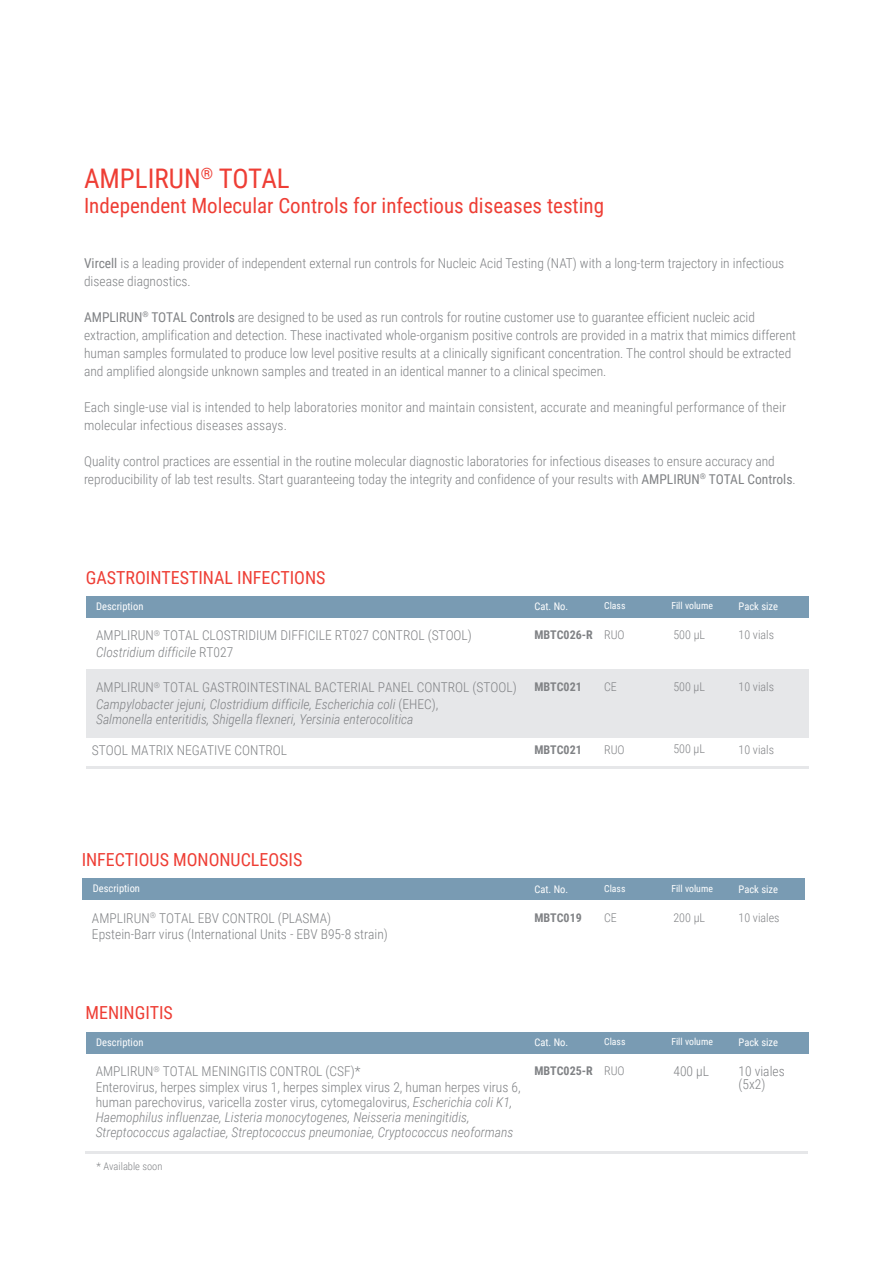
<style>
.page{position:relative;width:893px;height:1263px;background:#fff}
.page>*{position:absolute;margin:0;border:0;box-sizing:border-box;transform-origin:0 0}
.t1{font:27px "Roboto Condensed";color:#ee3e35}
.t2{font:21px "Roboto Condensed";color:#ee3e35}
.t3{font:18px "Roboto Condensed";color:#ee3e35}
.t4{font:300 13.5px/18px "Roboto Condensed";color:#808285}
.t5{font:italic 300 13.5px/15px "Roboto Condensed";color:#808285}
.t6{font:300 12px "Roboto Condensed";color:#808285}
.t7{font:700 12px "Roboto Condensed";color:#808285}
.t8{font:10.5px "Roboto Condensed";color:#fff}
.t9{font:300 10.5px "Roboto Condensed";color:#808285}
.t10{font:9.75px "Roboto Condensed";color:#fff}
.s1{font-weight:400}
.s2{font-style:normal}
.s3{font-style:italic}
</style>
<div class="page">
<div style="left:86px;top:670px;width:722px;height:68px;background:#e6e7e9"></div>
<div style="left:86px;top:596px;width:722px;height:21px;background:#799bb3"></div>
<hr style="left:86px;top:767px;width:722px;height:2px;background:#e6e7e9">
<hr style="left:86px;top:1152px;width:722px;height:2px;background:#e6e7e9">
<div style="left:83px;top:879px;width:722px;height:21px;background:#799bb3"></div>
<div style="left:86px;top:1032px;width:722px;height:21px;background:#799bb3"></div>
<h1 class="t1" style="left:84px;top:159px;width:207px">AMPLIRUN<sup>®</sup> TOTAL</h1>
<h2 class="t2" style="left:84px;top:191px;width:522px">Independent Molecular Controls for infectious diseases testing</h2>
<p class="t4" style="left:84px;top:253px;width:702px"><span class="s1">Vircell</span> is a leading provider of independent external run controls for Nucleic Acid Testing (NAT) with a long-term trajectory in infectious disease diagnostics.</p>
<p class="t4" style="left:84px;top:307px;width:714px"><span class="s1">AMPLIRUN</span><sup>®</sup> <span class="s1">TOTAL Controls</span> are designed to be used as run controls for routine customer use to guarantee efficient nucleic acid extraction, amplification and detection. These inactivated whole-organism positive controls are provided in a matrix that mimics different human samples formulated to produce low level positive results at a clinically significant concentration. The control should be extracted and amplified alongside unknown samples and treated in an identical manner to a clinical specimen.</p>
<p class="t4" style="left:84px;top:397px;width:704px">Each single-use vial is intended to help laboratories monitor and maintain consistent, accurate and meaningful performance of their molecular infectious diseases assays.</p>
<p class="t4" style="left:84px;top:451px;width:713px">Quality control practices are essential in the routine molecular diagnostic laboratories for infectious diseases to ensure accuracy and reproducibility of lab test results. Start guaranteeing today the integrity and confidence of your results with <span class="s1">AMPLIRUN</span><sup>®</sup> <span class="s1">TOTAL Controls</span>.</p>
<h3 class="t3" style="left:86px;top:565px;width:241px">GASTROINTESTINAL INFECTIONS</h3>
<p class="t8" style="left:96px;top:599px;width:49px">Description</p>
<p class="t8" style="left:534px;top:599px;width:35px">Cat. No.</p>
<p class="t10" style="left:604px;top:599px;width:23px">Class</p>
<p class="t10" style="left:671px;top:599px;width:43px">Fill volume</p>
<p class="t8" style="left:739px;top:599px;width:41px">Pack size</p>
<p class="t4" style="left:96px;top:626px;width:377px">AMPLIRUN<sup>®</sup> TOTAL CLOSTRIDIUM DIFFICILE RT027 CONTROL (STOOL)</p>
<p class="t7" style="left:534px;top:626px;width:60px">MBTC026-R</p>
<p class="t5" style="left:96px;top:644px;width:139px">Clostridium difficile <span class="s2">RT027</span></p>
<p class="t4" style="left:96px;top:679px;width:422px;line-height:16.5px">AMPLIRUN<sup>®</sup> TOTAL GASTROINTESTINAL BACTERIAL PANEL CONTROL (STOOL)<br><span class="s3">Campylobacter jejuni, Clostridium difficile, Escherichia coli</span> (EHEC),</p>
<p class="t5" style="left:96px;top:711px;width:319px">Salmonella enteritidis, Shigella flexneri, Yersinia enterocolitica</p>
<p class="t4" style="left:92px;top:740px;width:197px">STOOL MATRIX NEGATIVE CONTROL</p>
<p class="t7" style="left:534px;top:678px;width:49px">MBTC021</p>
<p class="t7" style="left:534px;top:742px;width:49px">MBTC021</p>
<p class="t6" style="left:604px;top:626px;width:22px">RUO</p>
<p class="t6" style="left:673px;top:626px;width:33px">500 μL</p>
<p class="t6" style="left:739px;top:626px;width:37px">10 vials</p>
<p class="t6" style="left:604px;top:679px;width:14px">CE</p>
<p class="t6" style="left:604px;top:742px;width:22px">RUO</p>
<p class="t6" style="left:673px;top:679px;width:33px">500 μL</p>
<p class="t6" style="left:673px;top:741px;width:33px">500 μL</p>
<p class="t6" style="left:739px;top:678px;width:37px">10 vials</p>
<p class="t6" style="left:739px;top:741px;width:37px">10 vials</p>
<h3 class="t3" style="left:82px;top:847px;width:222px">INFECTIOUS MONONUCLEOSIS</h3>
<p class="t8" style="left:93px;top:881px;width:49px">Description</p>
<p class="t8" style="left:534px;top:882px;width:35px">Cat. No.</p>
<p class="t10" style="left:604px;top:882px;width:23px">Class</p>
<p class="t10" style="left:671px;top:882px;width:43px">Fill volume</p>
<p class="t8" style="left:739px;top:882px;width:41px">Pack size</p>
<p class="t4" style="left:92px;top:908px;width:241px">AMPLIRUN<sup>®</sup> TOTAL EBV CONTROL (PLASMA)</p>
<p class="t7" style="left:534px;top:909px;width:49px">MBTC019</p>
<p class="t4" style="left:92px;top:925px;width:297px">Epstein-Barr virus (International Units - EBV B95-8 strain)</p>
<p class="t6" style="left:604px;top:909px;width:14px">CE</p>
<h3 class="t3" style="left:85px;top:1000px;width:89px">MENINGITIS</h3>
<p class="t6" style="left:673px;top:909px;width:33px">200 μL</p>
<p class="t6" style="left:739px;top:909px;width:42px">10 viales</p>
<p class="t8" style="left:96px;top:1034px;width:49px">Description</p>
<p class="t8" style="left:534px;top:1035px;width:35px">Cat. No.</p>
<p class="t10" style="left:604px;top:1035px;width:23px">Class</p>
<p class="t10" style="left:671px;top:1035px;width:43px">Fill volume</p>
<p class="t8" style="left:739px;top:1035px;width:41px">Pack size</p>
<p class="t4" style="left:96px;top:1062px;width:266px">AMPLIRUN<sup>®</sup> TOTAL MENINGITIS CONTROL (CSF)*</p>
<p class="t7" style="left:534px;top:1062px;width:60px">MBTC025-R</p>
<p class="t5" style="left:96px;top:1080px;width:426px"><span class="s2">Enterovirus, herpes simplex virus 1, herpes simplex virus 2, human herpes virus 6, human parechovirus, varicella zoster virus, cytomegalovirus,</span> Escherichia coli K1, Haemophilus influenzae, Listeria monocytogenes, Neisseria meningitidis, Streptococcus agalactiae, Streptococcus pneumoniae, Cryptococcus neoformans</p>
<p class="t9" style="left:97px;top:1158px;width:67px">* Available soon</p>
<p class="t6" style="left:604px;top:1062px;width:22px">RUO</p>
<p class="t4" style="left:673px;top:1062px;width:37px">400 μL</p>
<p class="t4" style="left:739px;top:1064px;width:48px;line-height:13.5px">10 viales (5x2)</p>
</div>
